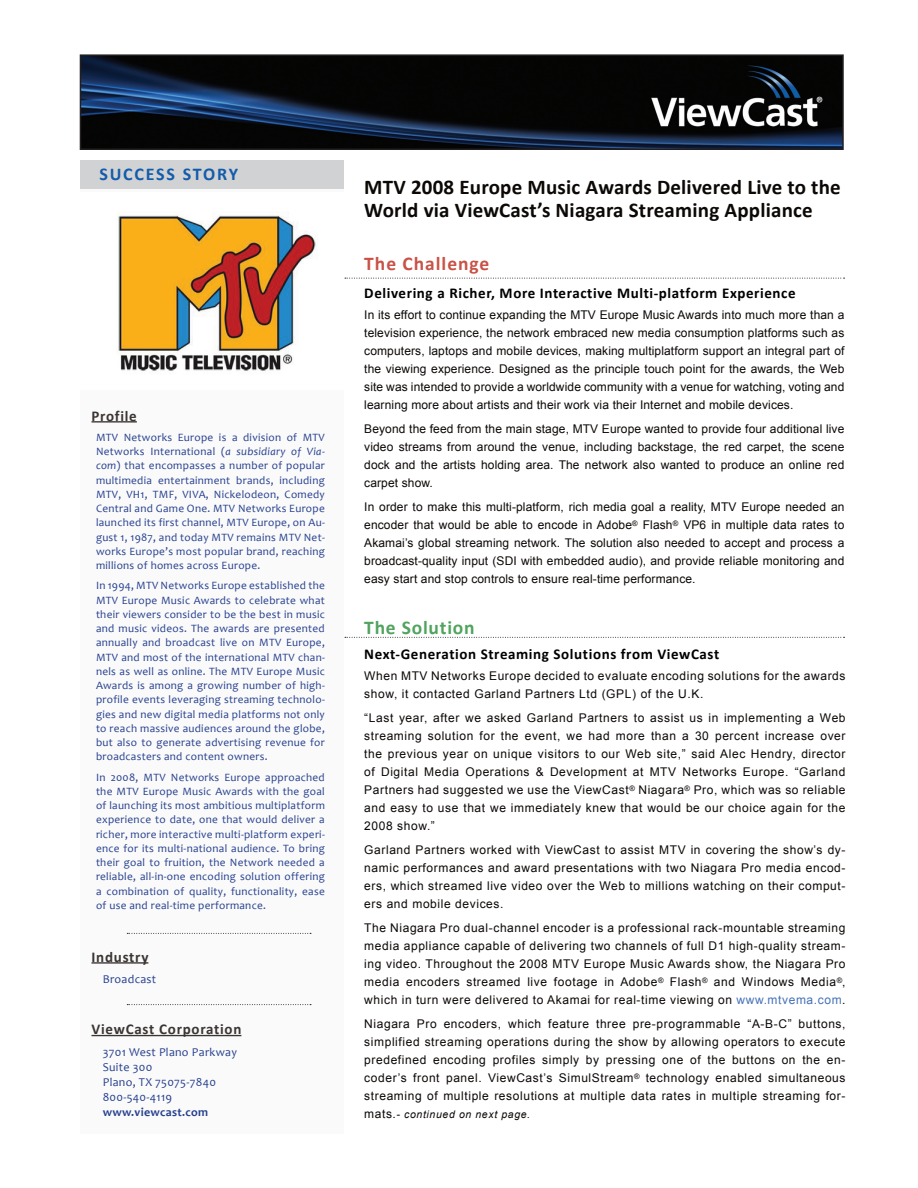
<style>
.page{position:relative;width:918px;height:1188px;background:#fff}
.page>*{position:absolute;margin:0;border:0;box-sizing:border-box;transform-origin:0 0}
.t1{font:700 21px/22.5px "Calibri";letter-spacing:.01em;color:#0c0806}
.t2{font:700 19.5px "Calibri";letter-spacing:.05em;color:#c95247}
.t3{font:700 19.5px "Calibri";letter-spacing:.04em;color:#51a35e}
.t4{font:700 18px "Calibri";letter-spacing:.1em;color:#135cab}
.t5{font:700 15px "Calibri";letter-spacing:.04em;color:#000}
.t6{font:700 15px "Calibri";letter-spacing:.05em;color:#3b3532}
.t7{font:12px/18px "Arial";letter-spacing:.05em;color:#0c0806;text-align:justify}
.t8{font:12px "Candara";letter-spacing:.025em;color:#253f8e}
.t9{font:700 12px "Candara";letter-spacing:.025em;color:#253f8e}
.t10{font:11.25px/14.2px "Candara";letter-spacing:.025em;color:#253f8e;text-align:justify}
.t11{font:italic 10.5px "Arial";letter-spacing:.06em;color:#0c0806}
.s1{font-style:italic}
.s2{color:#4471b8}
.s3{font-style:normal;font-size:12px}
.s4{font-size:12px}
</style>
<div class="page">
<div style="left:80px;top:189px;width:264px;height:945px;background:#fafafa"></div>
<svg style="left:345px;top:637px;width:500px;height:1px"></svg>
<svg style="left:345px;top:278px;width:500px;height:1px"></svg>
<div style="left:80px;top:160px;width:264px;height:29px;background:#d1d2d4"></div>
<hr style="left:92px;top:421px;width:45px;height:2px;background:#3b3532">
<img style="left:83px;top:57px;width:758px;height:90px">
<div style="left:80px;top:54px;width:764px;height:96px;border:2px solid #231f20"></div>
<hr style="left:92px;top:1035px;width:149px;height:1px;background:#3b3532">
<svg style="left:127px;top:933px;width:184px;height:1px"></svg>
<svg style="left:127px;top:1004px;width:184px;height:1px"></svg>
<hr style="left:92px;top:962px;width:56px;height:2px;background:#3b3532">
<div style="left:80px;top:193px;width:264px;height:197px;background:#fff"></div>
<img style="left:117px;top:213px;width:199px;height:158px">
<p class="t4" style="left:99px;top:163px;width:140px">SUCCESS STORY</p>
<p class="t6" style="left:92px;top:406px;width:47px">Profile</p>
<p class="t10" style="left:96px;top:430px;width:230px">MTV Networks Europe is a division of MTV Networks International (<span class="s1">a subsidiary of Via&shy;com</span>) that encompasses a number of popular multimedia entertainment brands, including MTV, VH1, TMF, VIVA, Nickelodeon, Comedy Central and Game One. MTV Networks Europe launched its first channel, MTV Europe, on Au&shy;gust 1, 1987, and today MTV remains MTV Net&shy;works Europe’s most popular brand, reaching millions of homes across Europe.</p>
<p class="t10" style="left:96px;top:579px;width:230px">In 1994, MTV Networks Europe established the MTV Europe Music Awards to celebrate what their viewers consider to be the best in music and music videos. The awards are presented annually and broadcast live on MTV Europe, MTV and most of the international MTV chan&shy;nels as well as online. The MTV Europe Music Awards is among a growing number of high&shy;profile events leveraging streaming technolo&shy;gies and new digital media platforms not only to reach massive audiences around the globe, but also to generate advertising revenue for broadcasters and content owners.</p>
<p class="t10" style="left:96px;top:770px;width:230px">In 2008, MTV Networks Europe approached the MTV Europe Music Awards with the goal of launching its most ambitious multiplatform experience to date, one that would deliver a richer, more interactive multi-platform experi&shy;ence for its multi-national audience. To bring their goal to fruition, the Network needed a reliable, all-in-one encoding solution offering a combination of quality, functionality, ease of use and real-time performance.</p>
<p class="t6" style="left:92px;top:947px;width:58px">Industry</p>
<p class="t8" style="left:103px;top:972px;width:55px">Broadcast</p>
<p class="t6" style="left:92px;top:1020px;width:151px">ViewCast Corporation</p>
<p class="t8" style="left:103px;top:1045px;width:136px">3701 West Plano Parkway</p>
<p class="t8" style="left:103px;top:1060px;width:51px">Suite 300</p>
<p class="t8" style="left:103px;top:1075px;width:115px">Plano, TX 75075-7840</p>
<p class="t8" style="left:103px;top:1090px;width:71px">800-540-4119</p>
<p class="t9" style="left:103px;top:1105px;width:107px">www.viewcast.com</p>
<p class="t1" style="left:364px;top:175px;width:478px">MTV 2008 Europe Music Awards Delivered Live to the<br>World via ViewCast’s Niagara Streaming Appliance</p>
<p class="t2" style="left:364px;top:251px;width:127px">The Challenge</p>
<p class="t5" style="left:364px;top:284px;width:433px">Delivering a Richer, More Interactive Multi-platform Experience</p>
<p class="t7" style="left:364px;top:306px;width:482px">In its effort to continue expanding the MTV Europe Music Awards into much more than a television experience, the network embraced new media consumption platforms such as computers, laptops and mobile devices, making multiplatform support an integral part of the viewing experience. Designed as the principle touch point for the awards, the Web site was intended to provide a worldwide community with a venue for watching, voting and learning more about artists and their work via their Internet and mobile devices.</p>
<p class="t7" style="left:364px;top:420px;width:482px">Beyond the feed from the main stage, MTV Europe wanted to provide four additional live video streams from around the venue, including backstage, the red carpet, the scene dock and the artists holding area. The network also wanted to produce an online red carpet show.</p>
<p class="t7" style="left:364px;top:498px;width:482px">In order to make this multi-platform, rich media goal a reality, MTV Europe needed an encoder that would be able to encode in Adobe<sup>®</sup> Flash<sup>®</sup> VP6 in multiple data rates to Akamai’s global streaming network. The solution also needed to accept and process a broadcast-quality input (SDI with embedded audio), and provide reliable monitoring and easy start and stop controls to ensure real-time performance.</p>
<p class="t3" style="left:364px;top:616px;width:112px">The Solution</p>
<p class="t5" style="left:364px;top:645px;width:356px">Next-Generation Streaming Solutions from ViewCast</p>
<p class="t7" style="left:364px;top:667px;width:483px">When MTV Networks Europe decided to evaluate encoding solutions for the awards show, it contacted Garland Partners Ltd (GPL) of the U.K.</p>
<p class="t7" style="left:364px;top:709px;width:483px">“Last year, after we asked Garland Partners to assist us in implementing a Web streaming solution for the event, we had more than a 30 percent increase over the previous year on unique visitors to our Web site,” said Alec Hendry, director of Digital Media Operations &amp; Development at MTV Networks Europe. “Garland Partners had suggested we use the ViewCast<sup>®</sup> Niagara<sup>®</sup> Pro, which was so reliable and easy to use that we immediately knew that would be our choice again for the 2008 show.”</p>
<p class="t7" style="left:364px;top:841px;width:483px">Garland Partners worked with ViewCast to assist MTV in covering the show’s dy&shy;namic performances and award presentations with two Niagara Pro media encod&shy;ers, which streamed live video over the Web to millions watching on their comput&shy;ers and mobile devices.</p>
<p class="t7" style="left:364px;top:919px;width:483px">The Niagara Pro dual-channel encoder is a professional rack-mountable streaming media appliance capable of delivering two channels of full D1 high-quality stream&shy;ing video. Throughout the 2008 MTV Europe Music Awards show, the Niagara Pro media encoders streamed live footage in Adobe<sup>®</sup> Flash<sup>®</sup> and Windows Media<sup>®</sup>, which in turn were delivered to Akamai for real-time viewing on <span class="s2">www.mtvema.com</span>.</p>
<p class="t7" style="left:364px;top:1015px;width:483px">Niagara Pro encoders, which feature three pre-programmable “A-B-C” buttons, simplified streaming operations during the show by allowing operators to execute predefined encoding profiles simply by pressing one of the buttons on the en&shy;coder’s front panel. ViewCast’s SimulStream<sup>®</sup> technology enabled simultaneous streaming of multiple resolutions at multiple data rates in multiple streaming for-</p>
<p class="t11" style="left:364px;top:1108px;width:167px"><span class="s3">mats</span><span class="s4">.</span>- continued on next page.</p>
</div>
